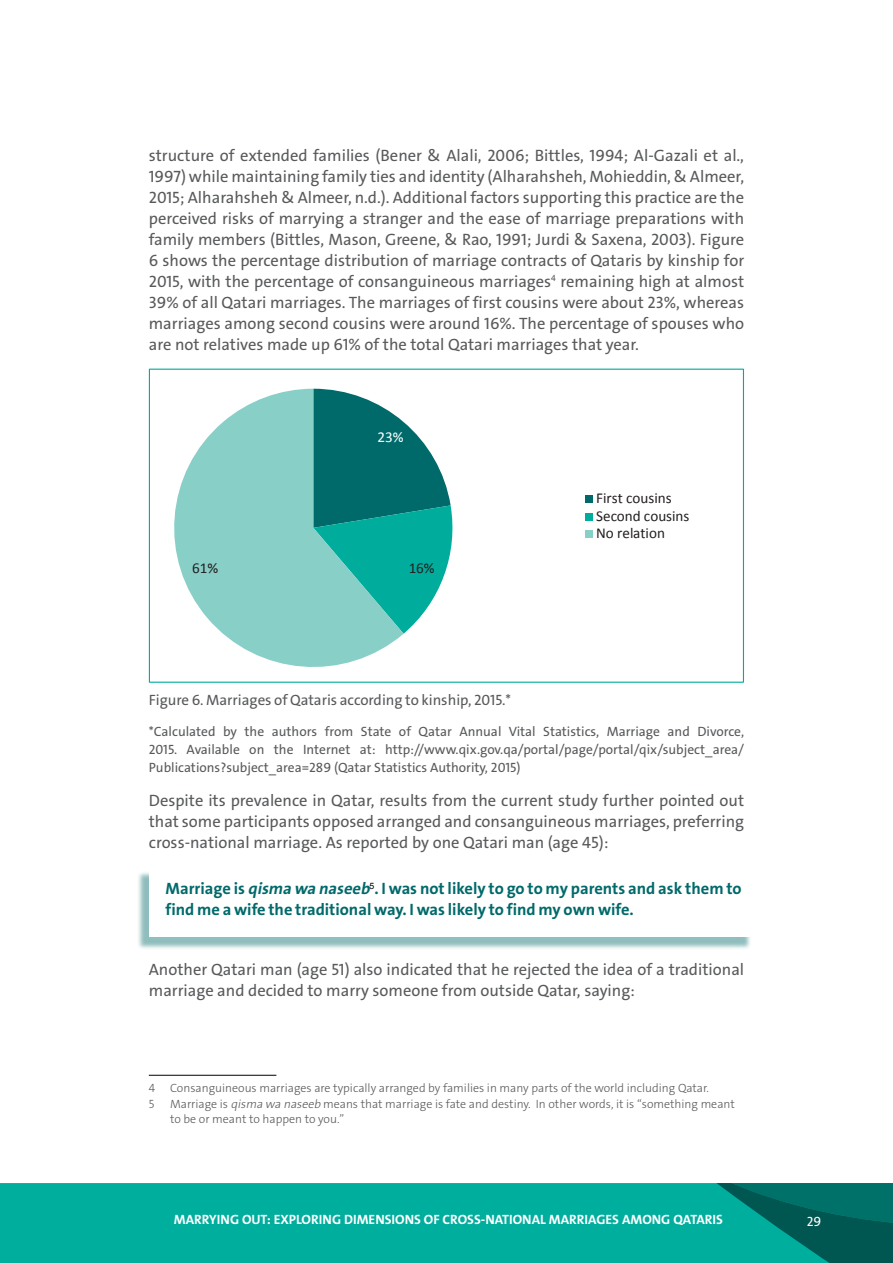
<style>
.page{position:relative;width:893px;height:1263px;background:#fff}
.page>*{position:absolute;margin:0;border:0;box-sizing:border-box;transform-origin:0 0}
.t1{font:16.5px/21px "The Sans Arabic";color:#58595b;text-align:justify}
.t2{font:700 16.5px/21px "The Sans Arabic";color:#00696a}
.t3{font:15.15px/17.2px "Calibri";color:#231f20}
.t4{font:15.15px "Calibri";color:#fff}
.t5{font:15px "The Sans Arabic";color:#58595b}
.t6{font:13.5px/18px "The Sans Arabic";color:#58595b;text-align:justify}
.t7{font:700 13.5px "The Sans Arabic";color:#fff}
.t8{font:13.5px "The Sans Arabic";color:#fff}
.t9{font:300 12px/16.5px "The Sans Arabic";color:#58595b}
.s1{font-style:italic}
</style>
<div class="page">
<div style="left:0;top:1183px;width:893px;height:80px;background:#00ae9e"></div>
<svg style="left:716px;top:1183px;width:177px;height:80px"></svg>
<svg style="left:404px;top:422px;width:49px;height:212px"></svg>
<svg style="left:174px;top:389px;width:230px;height:278px;fill:#88cfc7"></svg>
<div style="left:586px;top:496px;width:7px;height:7px;background:#006a6a"></div>
<div style="left:586px;top:513px;width:7px;height:7px;background:#00ad9d"></div>
<div style="left:586px;top:530px;width:7px;height:8px;background:#88cfc7"></div>
<hr style="left:149px;top:1075px;width:127px;height:1px;background:#000">
<div style="left:137px;top:872px;width:614px;height:78px;background:#00696a;opacity:.44"></div>
<div style="left:149px;top:866px;width:605px;height:71px;background:#fff"></div>
<p class="t1" style="left:149px;top:145px;width:597px">structure of extended families (Bener &amp; Alali, 2006; Bittles, 1994; Al-Gazali et al., 1997) while maintaining family ties and identity (Alharahsheh, Mohieddin, &amp; Almeer, 2015; Alharahsheh &amp; Almeer, n.d.). Additional factors supporting this practice are the perceived risks of marrying a stranger and the ease of marriage preparations with family members (Bittles, Mason, Greene, &amp; Rao, 1991; Jurdi &amp; Saxena, 2003). Figure 6 shows the percentage distribution of marriage contracts of Qataris by kinship for 2015, with the percentage of consanguineous marriages<sup>4</sup> remaining high at almost 39% of all Qatari marriages. The marriages of first cousins were about 23%, whereas marriages among second cousins were around 16%. The percentage of spouses who are not relatives made up 61% of the total Qatari marriages that year.</p>
<p class="t4" style="left:377px;top:428px;width:28px">23%</p>
<p class="t3" style="left:192px;top:559px;width:28px">61%</p>
<p class="t3" style="left:409px;top:559px;width:28px">16%</p>
<p class="t3" style="left:596px;top:490px;width:95px">First cousins<br>Second cousins<br>No relation</p>
<p class="t5" style="left:149px;top:690px;width:364px">Figure 6. Marriages of Qataris according to kinship, 2015.*</p>
<p class="t6" style="left:149px;top:722px;width:597px">*Calculated by the authors from State of Qatar Annual Vital Statistics, Marriage and Divorce, 2015. Available on the Internet at: http://www.qix.gov.qa/portal/page/portal/qix/subject_area/ Publications?subject_area=289 (Qatar Statistics Authority, 2015)</p>
<p class="t1" style="left:149px;top:790px;width:597px">Despite its prevalence in Qatar, results from the current study further pointed out that some participants opposed arranged and consanguineous marriages, preferring cross-national marriage. As reported by one Qatari man (age 45):</p>
<p class="t2" style="left:166px;top:878px;width:578px">Marriage is <span class="s1">qisma wa naseeb</span><sup>5</sup>. I was not likely to go to my parents and ask them to find me a wife the traditional way. I was likely to find my own wife.</p>
<p class="t1" style="left:149px;top:958px;width:597px">Another Qatari man (age 51) also indicated that he rejected the idea of a traditional marriage and decided to marry someone from outside Qatar, saying:</p>
<p class="t9" style="left:149px;top:1079px;width:562px">4 Consanguineous marriages are typically arranged by families in many parts of the world including Qatar.<br>5</p>
<p class="t9" style="left:170px;top:1097px;width:566px;line-height:14.4px">Marriage is <span class="s1">qisma wa naseeb</span> means that marriage is fate and destiny. In other words, it is “something meant to be or meant to happen to you.”</p>
<p class="t7" style="left:174px;top:1210px;width:550px">MARRYING OUT: EXPLORING DIMENSIONS OF CROSS-NATIONAL MARRIAGES AMONG QATARIS</p>
<p class="t8" style="left:807px;top:1213px;width:16px">29</p>
</div>
